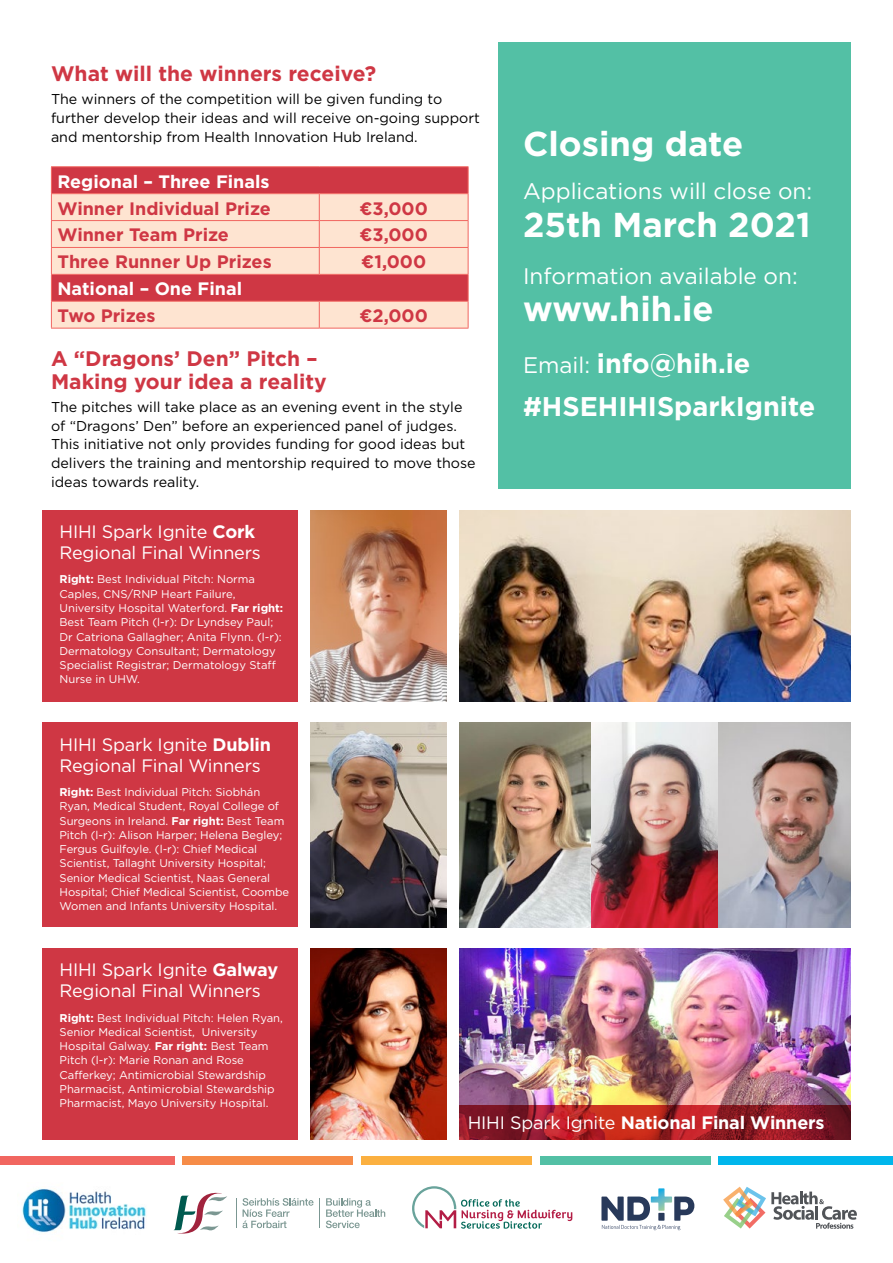
<style>
.page{position:relative;width:893px;height:1263px;background:#fff}
.page>*{position:absolute;margin:0;border:0;box-sizing:border-box;transform-origin:0 0}
.t1{font:700 34.5px "Gotham";color:#fff}
.t2{font:700 27px/43px "Gotham";color:#fff}
.t3{font:22.5px "Gotham";color:#fff}
.t4{font:700 21px/22.5px "Gotham";color:#cf3744}
.t5{font:18px/21px "Gotham";letter-spacing:-.01em;color:#fff}
.t6{font:700 18px "Gotham";color:#cf3744}
.t7{font:700 18px "Gotham";color:#fff}
.t8{font:14.25px/18.8px "Gotham";color:#000}
.t9{font:11.25px/14.2px "Gotham";letter-spacing:-.005em;color:#fff}
.s1{font-weight:700}
.s2{font-weight:400;font-size:22.5px}
.s3{font-weight:400}
</style>
<div class="page">
<div style="left:497px;top:43px;width:353px;height:446px;background:#53c0a5"></div>
<div style="left:52px;top:167px;width:416px;height:26px;background:#cf3744"></div>
<svg style="left:52px;top:194px;width:416px;height:134px;background:#f4c0b3"></svg>
<hr style="left:51px;top:166px;width:268px;height:1px;background:#f16660">
<hr style="left:319px;top:166px;width:149px;height:1px;background:#f16660">
<hr style="left:51px;top:193px;width:268px;height:1px;background:#f16660">
<hr style="left:319px;top:193px;width:149px;height:1px;background:#f16660">
<hr style="left:51px;top:220px;width:268px;height:1px;background:#f16660">
<hr style="left:319px;top:220px;width:149px;height:1px;background:#f16660">
<hr style="left:51px;top:247px;width:268px;height:1px;background:#f16660">
<hr style="left:319px;top:247px;width:149px;height:1px;background:#f16660">
<svg style="left:319px;top:194px;width:1px;height:80px"></svg>
<hr style="left:51px;top:274px;width:268px;height:1px;background:#f16660">
<hr style="left:319px;top:274px;width:149px;height:1px;background:#f16660">
<hr style="left:51px;top:301px;width:268px;height:1px;background:#f16660">
<svg style="left:51px;top:167px;width:1px;height:161px"></svg>
<hr style="left:319px;top:301px;width:149px;height:1px;background:#f16660">
<svg style="left:319px;top:302px;width:1px;height:26px"></svg>
<svg style="left:468px;top:167px;width:1px;height:161px"></svg>
<hr style="left:51px;top:328px;width:268px;height:1px;background:#f16660">
<hr style="left:319px;top:328px;width:149px;height:1px;background:#f16660">
<div style="left:0;top:1157px;width:174px;height:8px;background:#f16660"></div>
<div style="left:183px;top:1157px;width:170px;height:8px;background:#f68c48"></div>
<div style="left:361px;top:1157px;width:170px;height:8px;background:#fbb040"></div>
<div style="left:540px;top:1157px;width:170px;height:8px;background:#53c0a5"></div>
<div style="left:719px;top:1157px;width:174px;height:8px;background:#00b6ec"></div>
<svg style="left:412px;top:1186px;width:160px;height:43px"></svg>
<img style="left:22px;top:1188px;width:124px;height:45px">
<svg style="left:601px;top:1188px;width:93px;height:42px"></svg>
<svg style="left:723px;top:1187px;width:134px;height:42px"></svg>
<svg style="left:326px;top:1198px;width:59px;height:30px"></svg>
<svg style="left:242px;top:1198px;width:72px;height:30px"></svg>
<hr style="left:320px;top:1198px;width:1px;height:30px;background:#7b9792">
<hr style="left:236px;top:1198px;width:1px;height:30px;background:#7b9792">
<svg style="left:173px;top:1192px;width:54px;height:42px"></svg>
<img style="left:459px;top:510px;width:391px;height:192px">
<img style="left:459px;top:723px;width:391px;height:204px">
<img style="left:459px;top:948px;width:391px;height:158px">
<img style="left:310px;top:510px;width:136px;height:192px">
<img style="left:310px;top:723px;width:136px;height:204px">
<img style="left:310px;top:948px;width:136px;height:192px">
<div style="left:43px;top:510px;width:255px;height:192px;background:#cf3744"></div>
<div style="left:43px;top:723px;width:255px;height:204px;background:#cf3744"></div>
<div style="left:43px;top:948px;width:255px;height:192px;background:#cf3744"></div>
<svg style="left:459px;top:1106px;width:391px;height:34px;background:#9c1d24"></svg>
<h3 class="t4" style="left:51px;top:62px;width:327px">What will the winners receive?</h3>
<p class="t8" style="left:51px;top:89px;width:430px">The winners of the competition will be given funding to further develop their ideas and will receive on-going support and mentorship from Health Innovation Hub Ireland.</p>
<h3 class="t7" style="left:57px;top:171px;width:214px">Regional – Three Finals</h3>
<h3 class="t6" style="left:57px;top:198px;width:215px">Winner Individual Prize</h3>
<h3 class="t6" style="left:360px;top:198px;width:70px">¤3,000</h3>
<h3 class="t6" style="left:57px;top:225px;width:173px">Winner Team Prize</h3>
<h3 class="t6" style="left:360px;top:225px;width:70px">¤3,000</h3>
<h3 class="t6" style="left:57px;top:252px;width:216px">Three Runner Up Prizes</h3>
<h3 class="t6" style="left:361px;top:252px;width:67px">¤1,000</h3>
<h3 class="t7" style="left:57px;top:278px;width:186px">National – One Final</h3>
<h3 class="t6" style="left:57px;top:305px;width:100px">Two Prizes</h3>
<h3 class="t6" style="left:359px;top:305px;width:70px">¤2,000</h3>
<h3 class="t4" style="left:51px;top:347px;width:277px">A “Dragons’ Den” Pitch –<br>Making your idea a reality</h3>
<p class="t8" style="left:51px;top:397px;width:426px">The pitches will take place as an evening event in the style of “Dragons’ Den” before an experienced panel of judges.<br>This initiative not only provides funding for good ideas but delivers the training and mentorship required to move those ideas towards reality.</p>
<h3 class="t5" style="left:60px;top:521px;width:203px">HIHI Spark Ignite <span class="s1">Cork<br></span>Regional Final Winners</h3>
<p class="t9" style="left:60px;top:572px;width:225px"><span class="s1">Right:</span> Best Individual Pitch: Norma Caples, CNS/RNP Heart Failure, University Hospital Waterford. <span class="s1">Far right:<br></span>Best Team Pitch (l-r): Dr Lyndsey Paul; Dr Catriona Gallagher; Anita Flynn. (l-r):<br>Dermatology Consultant; Dermatology Specialist Registrar; Dermatology Staff Nurse in UHW.</p>
<h3 class="t5" style="left:60px;top:733px;width:213px">HIHI Spark Ignite <span class="s1">Dublin<br></span>Regional Final Winners</h3>
<p class="t9" style="left:60px;top:785px;width:231px"><span class="s1">Right:</span> Best Individual Pitch: Siobhán Ryan, Medical Student, Royal College of Surgeons in Ireland. <span class="s1">Far right:</span> Best Team Pitch (l-r): Alison Harper; Helena Begley; Fergus Guilfoyle. (l-r): Chief Medical Scientist, Tallaght University Hospital; Senior Medical Scientist, Naas General Hospital; Chief Medical Scientist, Coombe Women and Infants University Hospital.</p>
<h3 class="t5" style="left:60px;top:959px;width:220px">HIHI Spark Ignite <span class="s1">Galway<br></span>Regional Final Winners</h3>
<p class="t9" style="left:60px;top:1010px;width:225px"><span class="s1">Right:</span> Best Individual Pitch: Helen Ryan, Senior Medical Scientist, University Hospital Galway. <span class="s1">Far right:</span> Best Team Pitch (l-r): Marie Ronan and Rose Cafferkey; Antimicrobial Stewardship Pharmacist, Antimicrobial Stewardship Pharmacist, Mayo University Hospital.</p>
<h1 class="t1" style="left:523px;top:124px;width:222px">Closing date</h1>
<h3 class="t3" style="left:523px;top:179px;width:291px">Applications will close on:</h3>
<h1 class="t1" style="left:523px;top:204px;width:289px">25th March 2021</h1>
<h3 class="t3" style="left:523px;top:263px;width:276px">Information available on:</h3>
<h1 class="t1" style="left:523px;top:289px;width:192px">www.hih.ie</h1>
<h2 class="t2" style="left:523px;top:341px;width:294px"><span class="s2">Email:</span> info@hih.ie #HSEHIHISparkIgnite</h2>
<h3 class="t7" style="left:468px;top:1112px;width:358px"><span class="s3">HIHI Spark Ignite</span> National Final Winners</h3>
</div>
